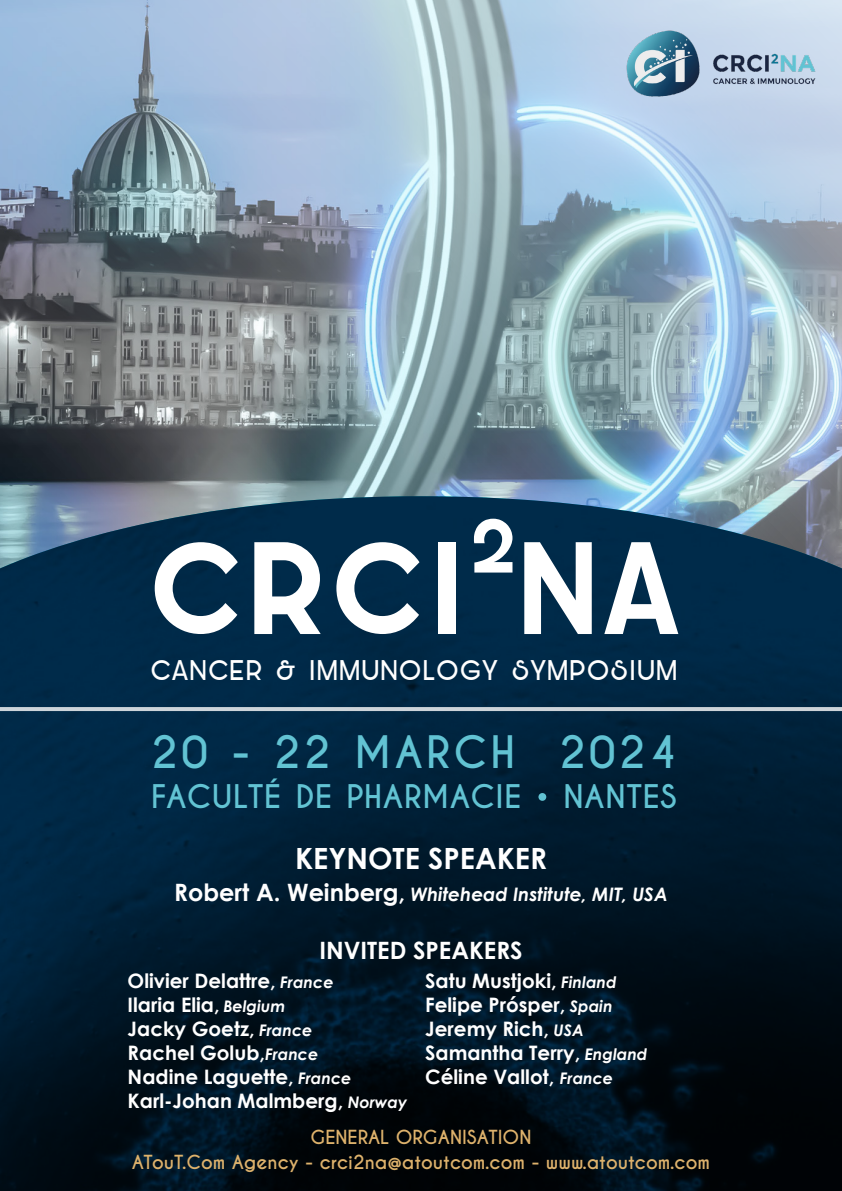
<style>
.page{position:relative;width:842px;height:1191px;background:#fff}
.page>*{position:absolute;margin:0;border:0;box-sizing:border-box;transform-origin:0 0}
.t1{font:700 137px "Bunya PERSONAL";letter-spacing:.08em;color:#fff}
.t2{font:700 42px "Caviar Dreams";letter-spacing:.08em;color:#62c3d3}
.t3{font:700 30.6px "Caviar Dreams";letter-spacing:.02em;color:#62c3d3}
.t4{font:29.6px "Bunya PERSONAL";letter-spacing:.08em;color:#fff}
.t5{font:700 29.2px "Century Gothic";color:#fff}
.t6{font:700 23.9px "Century Gothic";color:#fff}
.t7{font:700 19.9px/24.1px "Century Gothic";color:#fff}
.t8{font:italic 700 18.6px "Century Gothic";color:#fff}
.t9{font:700 18.2px/24.9px "Caviar Dreams";color:#deb26c;text-align:center}
.s1{font-style:normal;font-size:23.9px}
.s2{font-style:italic;font-size:15.9px}
</style>
<div class="page">
<img style="left:0;top:0;width:842px;height:496px">
<img style="left:0;top:496px;width:842px;height:695px">
<hr style="left:0;top:707px;width:842px;height:4px;background:#ccd3d9">
<img style="left:618px;top:23px;width:204px;height:82px">
<h1 class="t1" style="left:151px;top:503px;width:527px">CRCI<sup>²</sup>NA</h1>
<h3 class="t4" style="left:151px;top:652px;width:527px">CANCER &amp; IMMUNOLOGY SYMPOSIUM</h3>
<h2 class="t2" style="left:151px;top:727px;width:527px">20 - 22 MARCH 2024</h2>
<h3 class="t3" style="left:151px;top:778px;width:527px">FACULTÉ DE PHARMACIE • NANTES</h3>
<h3 class="t5" style="left:295px;top:839px;width:253px">KEYNOTE SPEAKER</h3>
<p class="t8" style="left:174px;top:882px;width:495px"><span class="s1">Robert A. Weinberg,</span> Whitehead Institute, MIT, USA</p>
<p class="t6" style="left:319px;top:935px;width:205px">INVITED SPEAKERS</p>
<p class="t7" style="left:128px;top:967px;width:281px">Olivier Delattre, <span class="s2">France<br></span>Ilaria Elia, <span class="s2">Belgium<br></span>Jacky Goetz, <span class="s2">France<br></span>Rachel Golub,<span class="s2">France<br></span>Nadine Laguette, <span class="s2">France<br></span>Karl-Johan Malmberg, <span class="s2">Norway</span></p>
<p class="t7" style="left:425px;top:967px;width:224px">Satu Mustjoki, <span class="s2">Finland<br></span>Felipe Prósper, <span class="s2">Spain<br></span>Jeremy Rich, <span class="s2">USA<br></span>Samantha Terry, <span class="s2">England<br></span>Céline Vallot, <span class="s2">France</span></p>
<p class="t9" style="left:132px;top:1125px;width:580px">GENERAL ORGANISATION<br>ATouT.Com Agency - crci2na@atoutcom.com - www.atoutcom.com</p>
</div>
